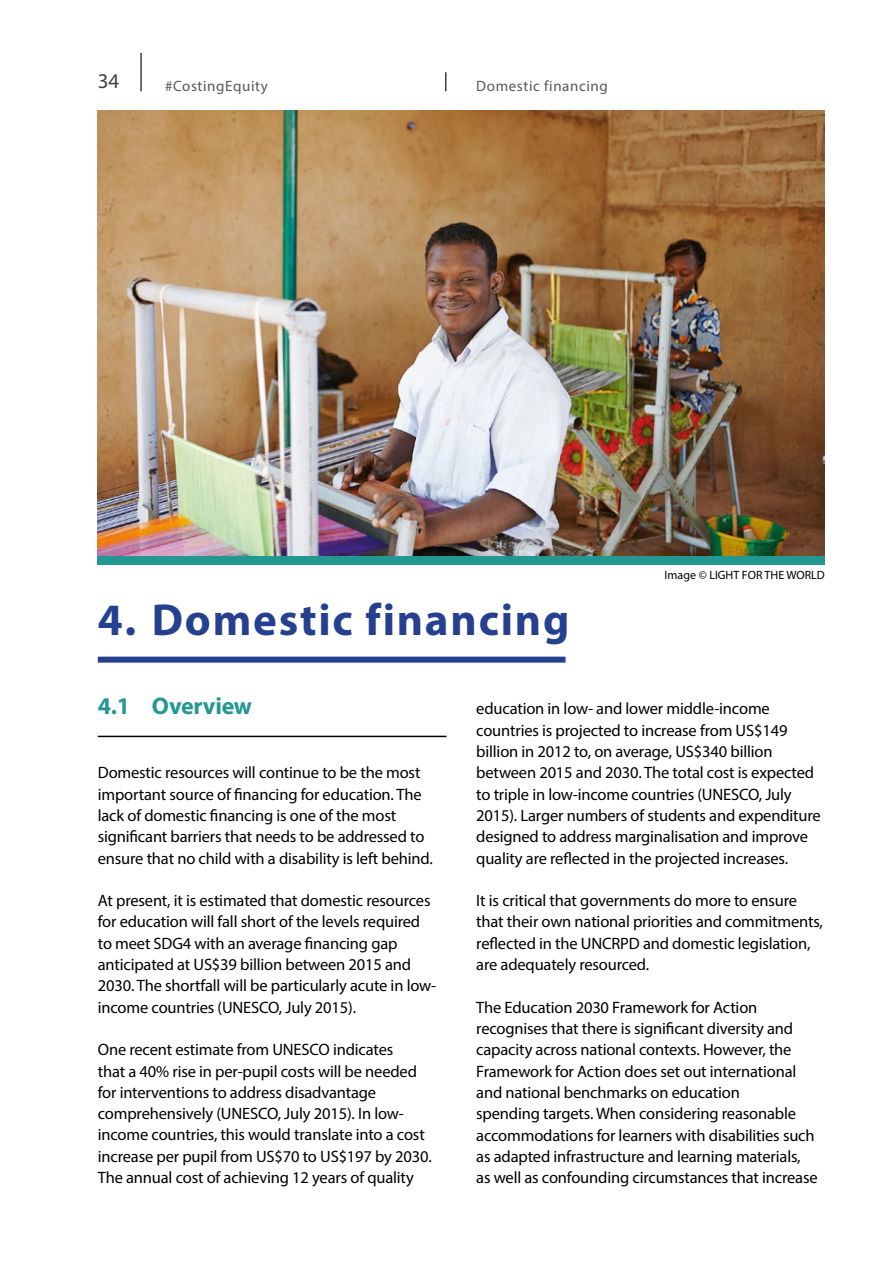
<style>
.page{position:relative;width:893px;height:1263px;background:#fff}
.page>*{position:absolute;margin:0;border:0;box-sizing:border-box;transform-origin:0 0}
.HEADER_1{font:700 45px "Myriad Pro";letter-spacing:.04em;color:#25408f}
.HEADER_2{font:700 24px "Myriad Pro";letter-spacing:-.01em;color:#239792}
.t1{font:21px "Myriad Pro";color:#414042}
.BODY_TEXT{font:16.5px/21.3px "Myriad Pro";letter-spacing:-.01em;color:#000}
.t2{font:15px "Myriad Pro";letter-spacing:.04em;color:#58595b}
.IMAGE_CAPTION{font:12px "Myriad Pro";color:#000}
</style>
<div class="page">
<hr style="left:140px;top:53px;width:2px;height:38px;background:#414042">
<svg style="left:445px;top:72px;width:1px;height:19px"></svg>
<div style="left:98px;top:657px;width:468px;height:6px;background:#25408f"></div>
<hr style="left:98px;top:736px;width:348px;height:1px;background:#000">
<img style="left:98px;top:111px;width:727px;height:445px">
<div style="left:98px;top:556px;width:727px;height:8px;background:#239792"></div>
<p class="t1" style="left:98px;top:68px;width:23px">34</p>
<p class="t2" style="left:165px;top:77px;width:104px">#CostingEquity</p>
<p class="t2" style="left:476px;top:77px;width:133px">Domestic financing</p>
<h1 class="HEADER_1" style="left:98px;top:591px;width:473px">4. Domestic financing</h1>
<p class="IMAGE_CAPTION" style="left:665px;top:568px;width:162px">Image © LIGHT FOR THE WORLD</p>
<h2 class="HEADER_2" style="left:98px;top:691px;width:156px">4.1 Overview</h2>
<p class="BODY_TEXT" style="left:98px;top:762px;width:337px">Domestic resources will continue to be the most important source of financing for education. The lack of domestic financing is one of the most significant barriers that needs to be addressed to ensure that no child with a disability is left behind.</p>
<p class="BODY_TEXT" style="left:98px;top:890px;width:340px">At present, it is estimated that domestic resources for education will fall short of the levels required to meet SDG4 with an average financing gap anticipated at US$39 billion between 2015 and 2030. The shortfall will be particularly acute in low&shy;income countries (UNESCO, July 2015).</p>
<p class="BODY_TEXT" style="left:98px;top:1039px;width:336px">One recent estimate from UNESCO indicates<br>that a 40% rise in per-pupil costs will be needed for interventions to address disadvantage comprehensively (UNESCO, July 2015). In low&shy;income countries, this would translate into a cost increase per pupil from US$70 to US$197 by 2030.<br>The annual cost of achieving 12 years of quality</p>
<p class="BODY_TEXT" style="left:476px;top:698px;width:346px">education in low- and lower middle-income countries is projected to increase from US$149 billion in 2012 to, on average, US$340 billion between 2015 and 2030. The total cost is expected to triple in low-income countries (UNESCO, July 2015). Larger numbers of students and expenditure designed to address marginalisation and improve quality are reflected in the projected increases.</p>
<p class="BODY_TEXT" style="left:476px;top:890px;width:348px">It is critical that governments do more to ensure that their own national priorities and commitments, reflected in the UNCRPD and domestic legislation, are adequately resourced.</p>
<p class="BODY_TEXT" style="left:476px;top:996px;width:343px">The Education 2030 Framework for Action recognises that there is significant diversity and capacity across national contexts. However, the Framework for Action does set out international and national benchmarks on education<br>spending targets. When considering reasonable accommodations for learners with disabilities such as adapted infrastructure and learning materials, as well as confounding circumstances that increase</p>
</div>
